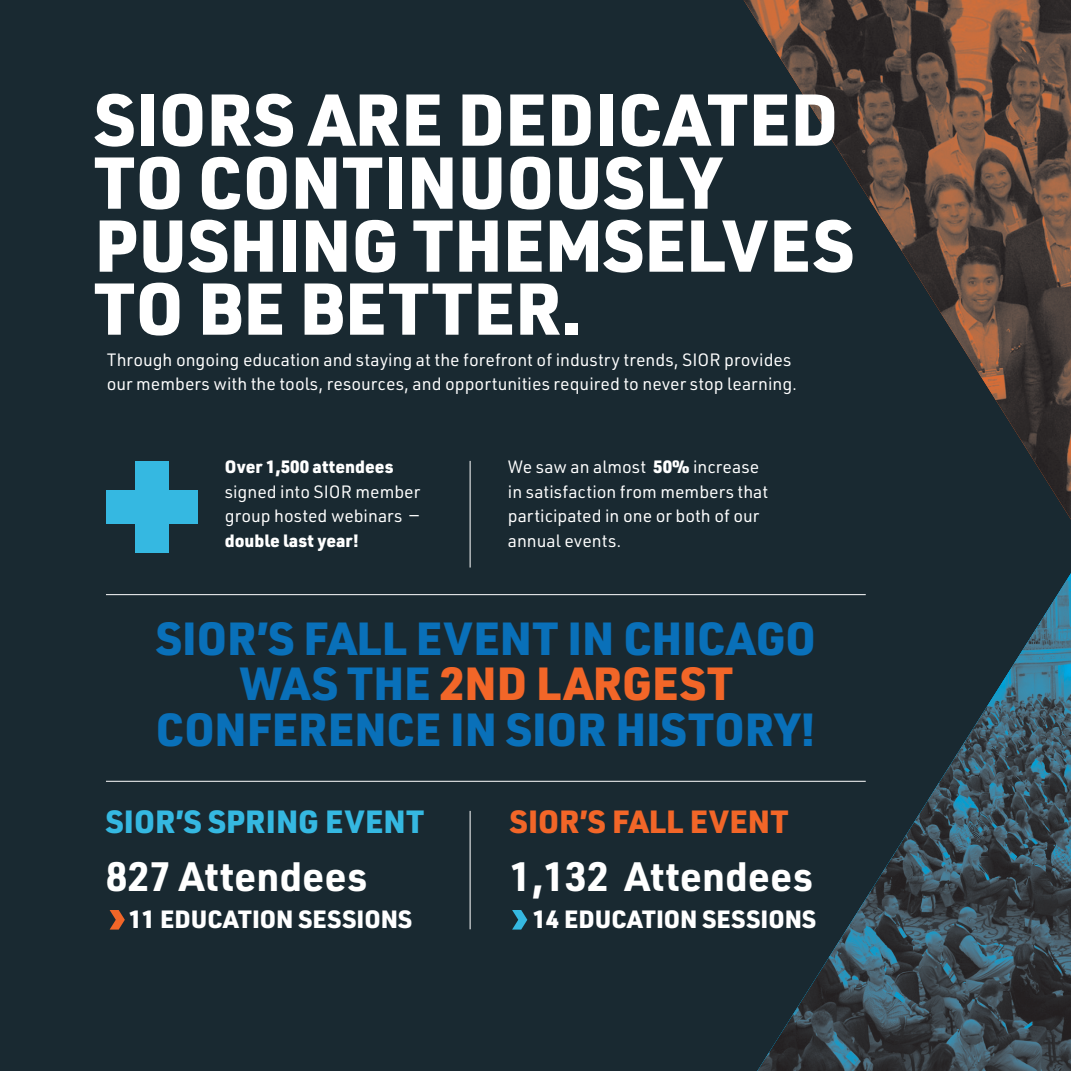
<style>
.page{position:relative;width:1071px;height:1071px;background:#192931}
.page>*{position:absolute;margin:0;border:0;box-sizing:border-box;transform-origin:0 0}
.t1{font:900 71.75px/63px "URWDIN";color:#fff}
.t2{font:900 45.5px/45.5px "URWDIN";color:#0970b9;text-align:center}
.t3{font:700 40.25px "URWDIN";color:#fff}
.t4{font:900 31.5px "URWDIN";color:#35b8e1}
.t5{font:900 31.5px "URWDIN";color:#f26628}
.t6{font:900 24.5px "URWDIN";color:#fff}
.t7{font:17.5px/24.5px "URWDIN";color:#fff}
.t8{font:900 17.5px "URWDIN";color:#fff}
.s1{font-weight:900}
.s2{color:#f26628}
</style>
<div class="page">
<img style="left:757px;top:573px;width:314px;height:498px">
<img style="left:744px;top:0;width:327px;height:520px">
<hr style="left:106px;top:594px;width:760px;height:1px;background:#fff">
<hr style="left:106px;top:781px;width:760px;height:1px;background:#fff">
<hr style="left:470px;top:811px;width:1px;height:118px;background:#fff">
<hr style="left:470px;top:461px;width:1px;height:107px;background:#fff">
<div style="left:106px;top:491px;width:92px;height:33px;background:#35b8e1"></div>
<div style="left:135px;top:461px;width:34px;height:92px;background:#35b8e1"></div>
<svg style="left:110px;top:910px;width:15px;height:20px"></svg>
<svg style="left:512px;top:910px;width:15px;height:20px"></svg>
<h1 class="t1" style="left:94px;top:85px;width:761px">SIORS ARE DEDICATED<br>TO CONTINUOUSLY<br>PUSHING THEMSELVES<br>TO BE BETTER.</h1>
<p class="t7" style="left:107px;top:347px;width:692px">Through ongoing education and staying at the forefront of industry trends, SIOR provides our members with the tools, resources, and opportunities required to never stop learning.</p>
<p class="t8" style="left:225px;top:455px;width:170px">Over 1,500 attendees</p>
<p class="t7" style="left:225px;top:479px;width:197px">signed into SIOR member group hosted webinars —</p>
<p class="t8" style="left:225px;top:528px;width:136px">double last year!</p>
<p class="t7" style="left:508px;top:454px;width:262px">We saw an almost <span class="s1">50%</span> increase in satisfaction from members that participated in one or both of our annual events.</p>
<h2 class="t2" style="left:156px;top:614px;width:662px">SIOR’S FALL EVENT IN CHICAGO<br>WAS THE <span class="s2">2ND LARGEST<br></span>CONFERENCE IN SIOR HISTORY!</h2>
<h3 class="t4" style="left:106px;top:800px;width:319px">SIOR’S SPRING EVENT</h3>
<h3 class="t5" style="left:510px;top:800px;width:280px">SIOR’S FALL EVENT</h3>
<h3 class="t3" style="left:106px;top:848px;width:263px">827 Attendees</h3>
<h3 class="t6" style="left:129px;top:902px;width:285px">11 EDUCATION SESSIONS</h3>
<h3 class="t3" style="left:510px;top:848px;width:305px">1,132 Attendees</h3>
<h3 class="t6" style="left:533px;top:902px;width:285px">14 EDUCATION SESSIONS</h3>
</div>
